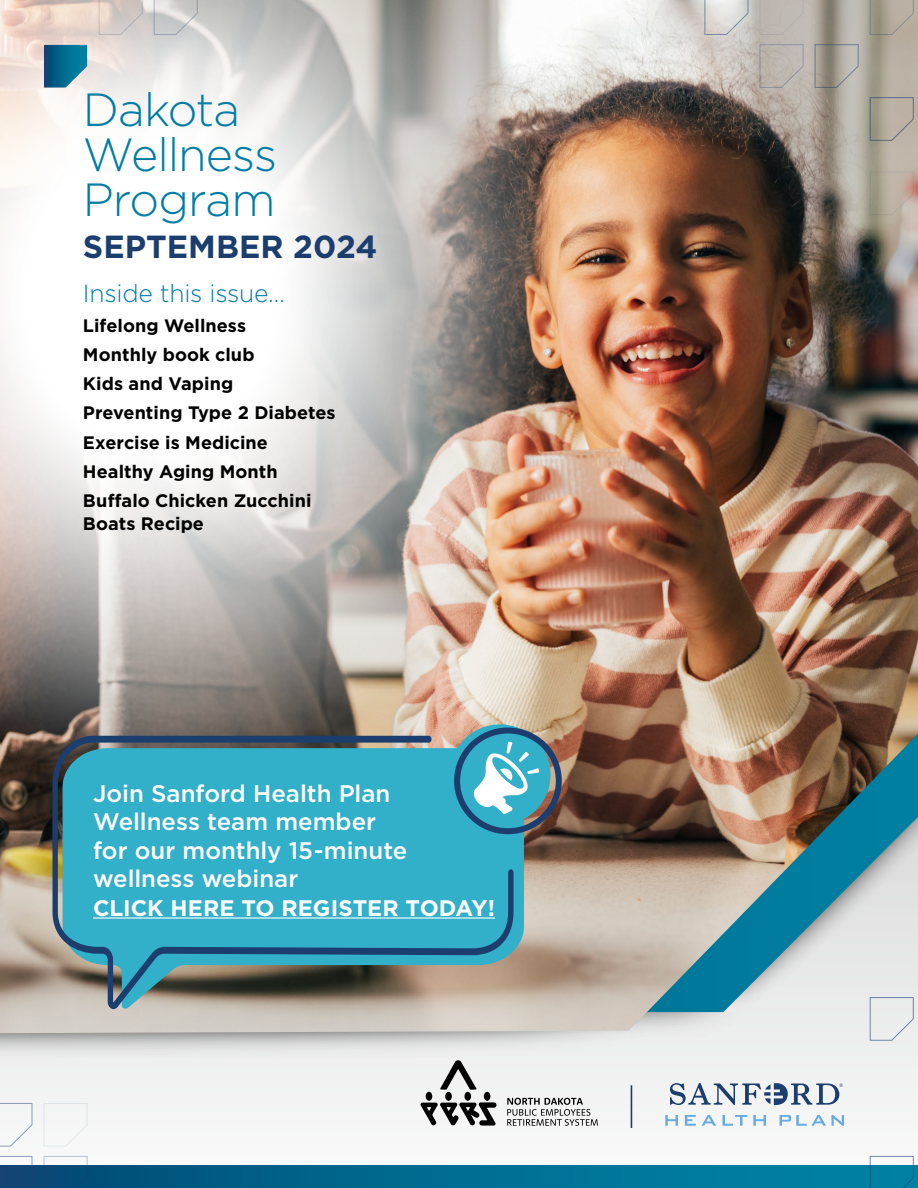
<style>
.page{position:relative;width:918px;height:1188px;background:#fff}
.page>*{position:absolute;margin:0;border:0;box-sizing:border-box;transform-origin:0 0}
.t1{font:300 46.5px/45px "Gotham";letter-spacing:-.025em;color:#007da5}
.t2{font:700 31.95px "Gotham";color:#1b3e6f}
.t3{font:300 24.75px "Gotham";letter-spacing:-.01em;color:#007da5}
.t4{font:500 24px/28.5px "Gotham";color:#fff}
.t5{font:700 22.5px "Gotham";color:#fff}
.t6{font:700 18px/29.2px "Gotham";letter-spacing:.005em;color:#000}
</style>
<div class="page">
<svg style="left:0;top:1033px;width:918px;height:133px"></svg>
<div style="left:718px;top:1033px;width:200px;height:59px;background:#f0f0f0"></div>
<img style="left:0;top:0;width:918px;height:1033px">
<img style="left:0;top:0;width:601px;height:833px">
<svg style="left:33px;top:1166px;width:885px;height:22px;background:#006b90"></svg>
<svg style="left:0;top:1103px;width:33px;height:44px"></svg>
<svg style="left:43px;top:1103px;width:45px;height:44px"></svg>
<svg style="left:0;top:1156px;width:33px;height:32px"></svg>
<svg style="left:43px;top:1156px;width:45px;height:32px"></svg>
<svg style="left:869px;top:1156px;width:45px;height:32px"></svg>
<svg style="left:98px;top:0;width:45px;height:35px;background:#d4c9c5"></svg>
<svg style="left:153px;top:0;width:45px;height:35px;background:#cecfcf"></svg>
<svg style="left:44px;top:45px;width:43px;height:43px;background:#227798"></svg>
<svg style="left:869px;top:171px;width:45px;height:44px;background:#b3a899"></svg>
<svg style="left:814px;top:44px;width:45px;height:44px;background:#a29e96"></svg>
<svg style="left:759px;top:44px;width:45px;height:44px;background:#b9b2ac"></svg>
<svg style="left:869px;top:97px;width:45px;height:44px;background:#aaa497"></svg>
<svg style="left:869px;top:0;width:45px;height:35px;background:#a9a293"></svg>
<svg style="left:704px;top:0;width:45px;height:35px;background:#d7d6d4"></svg>
<div style="left:759px;top:0;width:45px;height:35px;background:#beb8b2"></div>
<svg style="left:869px;top:997px;width:45px;height:44px;background:#e1e3e6"></svg>
<svg style="left:53px;top:736px;width:461px;height:273px;background:#429eb2"></svg>
<svg style="left:450px;top:724px;width:101px;height:101px;background:#319dba"></svg>
<svg style="left:472px;top:742px;width:67px;height:72px"></svg>
<hr style="left:93px;top:917px;width:402px;height:2px;background:#fff">
<div style="left:454px;top:728px;width:108px;height:106px;border:6px solid #1b3e6f;border-radius:50%"></div>
<hr style="left:631px;top:1085px;width:1px;height:43px;background:#1b3e6f">
<svg style="left:665px;top:1115px;width:13px;height:11px"></svg>
<svg style="left:685px;top:1115px;width:11px;height:11px"></svg>
<svg style="left:702px;top:1115px;width:14px;height:11px"></svg>
<svg style="left:723px;top:1115px;width:24px;height:11px"></svg>
<svg style="left:753px;top:1115px;width:13px;height:11px"></svg>
<svg style="left:780px;top:1115px;width:64px;height:11px"></svg>
<svg style="left:670px;top:1083px;width:173px;height:22px"></svg>
<div style="left:445px;top:1092px;width:7px;height:9px;background:#000;border-radius:50%"></div>
<div style="left:464px;top:1092px;width:7px;height:9px;background:#000;border-radius:50%"></div>
<div style="left:426px;top:1092px;width:6px;height:9px;background:#000;border-radius:50%"></div>
<div style="left:484px;top:1092px;width:6px;height:9px;background:#000;border-radius:50%"></div>
<svg style="left:421px;top:1102px;width:76px;height:24px"></svg>
<svg style="left:440px;top:1060px;width:37px;height:30px"></svg>
<svg style="left:507px;top:1098px;width:91px;height:28px"></svg>
<h1 class="t1" style="left:83px;top:86px;width:196px">Dakota<br>Wellness<br>Program</h1>
<h2 class="t2" style="left:83px;top:225px;width:296px">SEPTEMBER 2024</h2>
<h3 class="t3" style="left:83px;top:278px;width:203px">Inside this issue…</h3>
<p class="t6" style="left:83px;top:311px;width:254px">Lifelong Wellness<br>Monthly book club<br>Kids and Vaping<br>Preventing Type 2 Diabetes<br>Exercise is Medicine<br>Healthy Aging Month<br>Buffalo Chicken Zucchini</p>
<p class="t6" style="left:83px;top:509px;width:123px">Boats Recipe</p>
<h3 class="t4" style="left:93px;top:779px;width:316px">Join Sanford Health Plan<br>Wellness team member for our monthly 15-minute wellness webinar</h3>
<p class="t5" style="left:93px;top:893px;width:403px">CLICK HERE TO REGISTER TODAY!</p>
</div>
